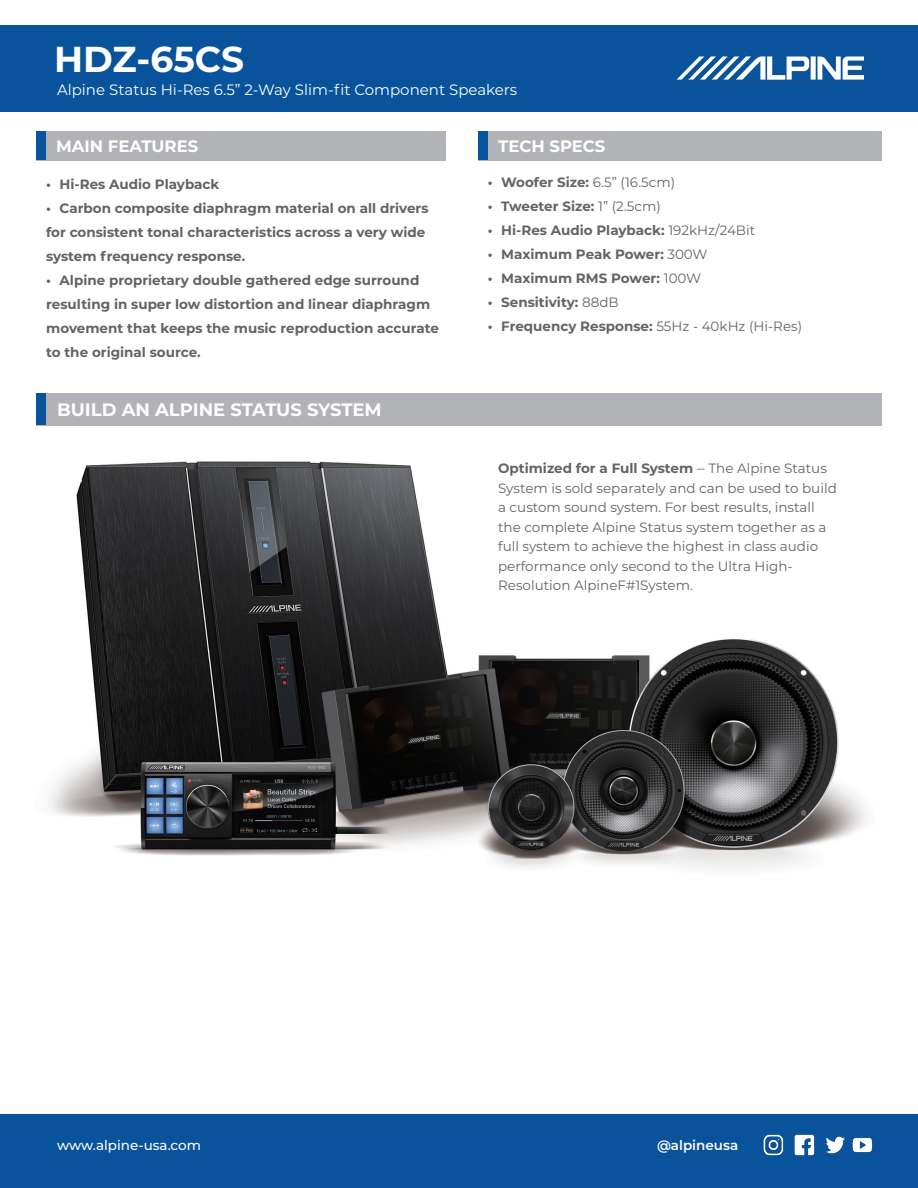
<style>
.page{position:relative;width:918px;height:1188px;background:#fff}
.page>*{position:absolute;margin:0;border:0;box-sizing:border-box;transform-origin:0 0}
.t1{font:700 36px "Montserrat";color:#fff}
.t2{font:700 18px "Montserrat";color:#fff}
.t3{font:700 16.5px "Montserrat";color:#fff}
.t4{font:15px "Montserrat";color:#fff}
.t5{font:700 13.5px/24px "Montserrat";color:#636366}
.t6{font:13.5px/19.5px "Montserrat";color:#636366}
.t7{font:500 13.5px "Montserrat";color:#fff}
.t8{font:600 13.5px "Montserrat";color:#fff}
.s1{font-weight:400}
.s2{font-weight:700}
.s3{font-family:"Nunito Sans";font-size:15px}
</style>
<div class="page">
<div style="left:478px;top:131px;width:404px;height:29px;background:#b2b3b7"></div>
<div style="left:478px;top:131px;width:10px;height:29px;background:#09539d"></div>
<div style="left:36px;top:131px;width:410px;height:29px;background:#b2b3b7"></div>
<div style="left:36px;top:131px;width:10px;height:29px;background:#09539d"></div>
<img style="left:36px;top:425px;width:846px;height:445px">
<div style="left:36px;top:393px;width:846px;height:32px;background:#b2b3b7"></div>
<div style="left:36px;top:393px;width:10px;height:32px;background:#09539d"></div>
<div style="left:0;top:25px;width:918px;height:86px;background:#09539d"></div>
<svg style="left:677px;top:56px;width:187px;height:24px"></svg>
<div style="left:0;top:1115px;width:918px;height:73px;background:#09539d"></div>
<img style="left:763px;top:1134px;width:110px;height:22px">
<p class="t1" style="left:54px;top:33px;width:192px">HDZ-65CS</p>
<p class="t4" style="left:57px;top:79px;width:462px">Alpine Status Hi-Res 6.5” 2-Way Slim-fit Component Speakers</p>
<p class="t3" style="left:56px;top:134px;width:144px">MAIN FEATURES</p>
<p class="t5" style="left:46px;top:171px;width:175px">• Hi-Res Audio Playback</p>
<p class="t5" style="left:46px;top:195px;width:384px">• Carbon composite diaphragm material on all drivers for consistent tonal characteristics across a very wide system frequency response.</p>
<p class="t5" style="left:46px;top:267px;width:394px">• Alpine proprietary double gathered edge surround resulting in super low distortion and linear diaphragm movement that keeps the music reproduction accurate to the original source.</p>
<p class="t2" style="left:57px;top:396px;width:326px">BUILD AN ALPINE STATUS SYSTEM</p>
<p class="t3" style="left:498px;top:134px;width:109px">TECH SPECS</p>
<p class="t5" style="left:488px;top:170px;width:189px">• Woofer Size: <span class="s1">6.5” (16.5cm)</span></p>
<p class="t5" style="left:488px;top:194px;width:175px">• Tweeter Size: <span class="s1">1” (2.5cm)</span></p>
<p class="t5" style="left:488px;top:218px;width:269px">• Hi-Res Audio Playback: <span class="s1">192kHz/24Bit</span></p>
<p class="t5" style="left:488px;top:242px;width:221px">• Maximum Peak Power: <span class="s1">300W</span></p>
<p class="t5" style="left:488px;top:266px;width:215px">• Maximum RMS Power: <span class="s1">100W</span></p>
<p class="t5" style="left:488px;top:290px;width:133px">• Sensitivity: <span class="s1">88dB</span></p>
<p class="t5" style="left:488px;top:314px;width:316px">• Frequency Response: <span class="s1">55Hz - 40kHz (Hi-Res)</span></p>
<p class="t6" style="left:498px;top:458px;width:340px"><span class="s2">Optimized for a Full System</span> <span class="s3">–</span> The Alpine Status System is sold separately and can be used to build a custom sound system. For best results, install the complete Alpine Status system together as a full system to achieve the highest in class audio performance only second to the Ultra High-Resolution AlpineF#1System.</p>
<p class="t7" style="left:57px;top:1136px;width:145px">www.alpine-usa.com</p>
<p class="t8" style="left:657px;top:1135px;width:83px">@alpineusa</p>
</div>
